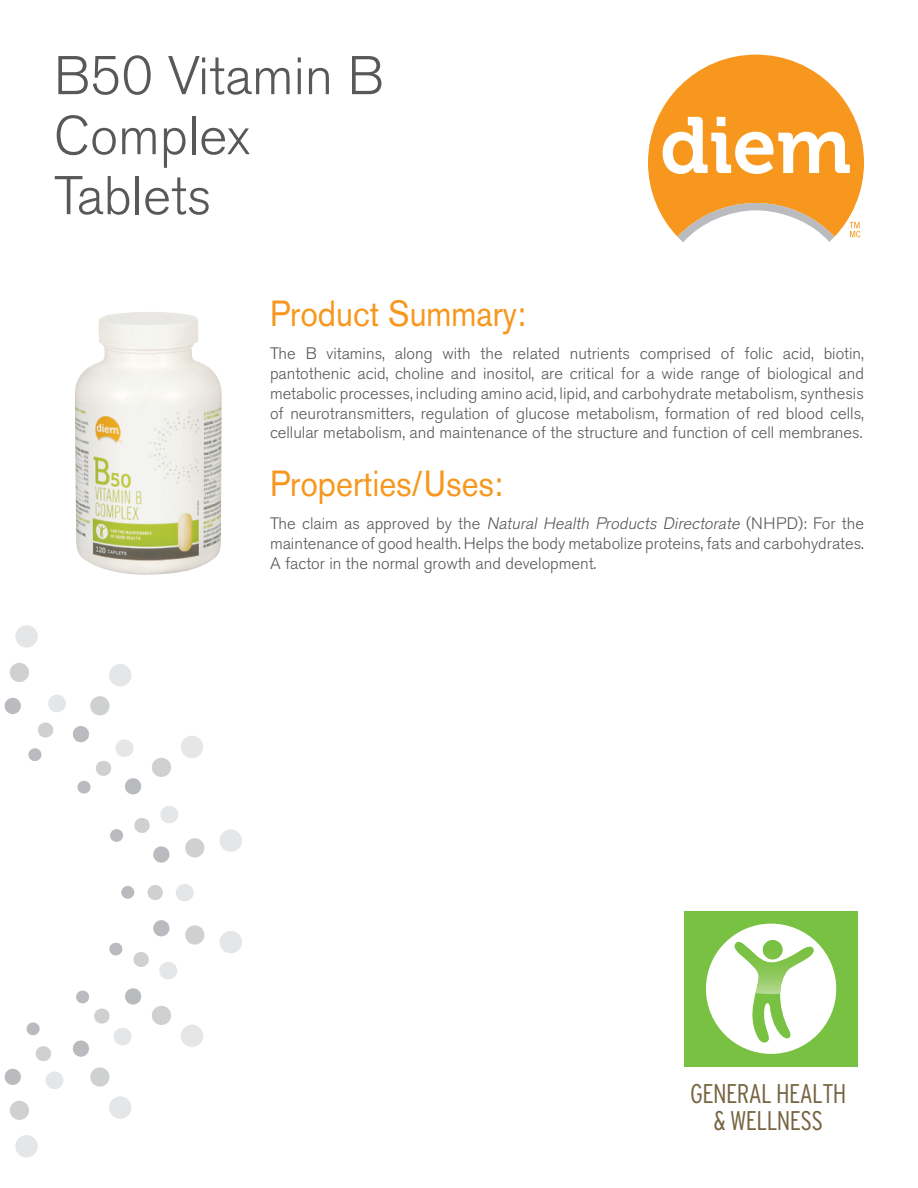
<style>
.page{position:relative;width:918px;height:1188px;background:#fff}
.page>*{position:absolute;margin:0;border:0;box-sizing:border-box;transform-origin:0 0}
._1_-_Titre_Principal{font:300 54px/60px "Akzidenz Grotesk BE";color:#57585a}
._2_-_Titre_Rubrique{font:36px "Akzidenz Grotesk BE";color:#f7971d;scale:.9 1}
.t1{font:300 condensed 27px/27px "Interstate";letter-spacing:-.025em;color:#766340;text-align:center}
._3_et_4_-_Texte_cont{font:300 16.5px/19.8px "Akzidenz Grotesk BE";color:#57585a;text-align:justify}
.s1{font-style:italic}
</style>
<div class="page">
<svg style="left:4px;top:1068px;width:17px;height:17px"></svg>
<svg style="left:153px;top:846px;width:17px;height:17px"></svg>
<svg style="left:4px;top:697px;width:17px;height:17px"></svg>
<svg style="left:153px;top:920px;width:17px;height:17px"></svg>
<svg style="left:10px;top:1100px;width:19px;height:20px"></svg>
<svg style="left:90px;top:696px;width:20px;height:20px"></svg>
<svg style="left:185px;top:838px;width:20px;height:20px"></svg>
<svg style="left:152px;top:1005px;width:19px;height:20px"></svg>
<svg style="left:90px;top:1067px;width:20px;height:20px"></svg>
<svg style="left:10px;top:663px;width:19px;height:19px"></svg>
<svg style="left:152px;top:757px;width:19px;height:20px"></svg>
<svg style="left:185px;top:925px;width:20px;height:20px"></svg>
<svg style="left:15px;top:1135px;width:23px;height:23px"></svg>
<svg style="left:109px;top:664px;width:23px;height:23px"></svg>
<svg style="left:220px;top:829px;width:22px;height:23px"></svg>
<svg style="left:181px;top:1025px;width:22px;height:22px"></svg>
<svg style="left:109px;top:1096px;width:23px;height:23px"></svg>
<svg style="left:15px;top:625px;width:23px;height:23px"></svg>
<svg style="left:181px;top:736px;width:22px;height:22px"></svg>
<svg style="left:220px;top:931px;width:22px;height:22px"></svg>
<div style="left:121px;top:886px;width:13px;height:13px;background:#babbbe;border-radius:50%"></div>
<svg style="left:26px;top:1022px;width:14px;height:14px"></svg>
<svg style="left:28px;top:748px;width:14px;height:13px"></svg>
<svg style="left:110px;top:829px;width:13px;height:13px"></svg>
<svg style="left:109px;top:942px;width:14px;height:14px"></svg>
<div style="left:147px;top:885px;width:16px;height:15px;background:#cfd0d2;border-radius:50%"></div>
<svg style="left:35px;top:1046px;width:16px;height:15px"></svg>
<svg style="left:38px;top:722px;width:16px;height:16px"></svg>
<svg style="left:134px;top:818px;width:16px;height:15px"></svg>
<svg style="left:133px;top:952px;width:16px;height:15px"></svg>
<svg style="left:72px;top:726px;width:70px;height:69px"></svg>
<div style="left:176px;top:884px;width:18px;height:18px;background:#e5e6e8;border-radius:50%"></div>
<svg style="left:72px;top:988px;width:70px;height:69px"></svg>
<svg style="left:46px;top:1072px;width:18px;height:17px"></svg>
<svg style="left:48px;top:695px;width:18px;height:17px"></svg>
<svg style="left:160px;top:806px;width:18px;height:17px"></svg>
<svg style="left:159px;top:962px;width:18px;height:17px"></svg>
<svg style="left:648px;top:55px;width:216px;height:187px"></svg>
<div style="left:684px;top:911px;width:174px;height:156px;background:#79c142"></div>
<div style="left:706px;top:923px;width:130px;height:131px;background:#fff;border-radius:50%"></div>
<svg style="left:734px;top:939px;width:80px;height:105px"></svg>
<img style="left:75px;top:312px;width:147px;height:263px">
<p class="_1_-_Titre_Principal" style="left:54px;top:47px;width:331px">B50 Vitamin B<br>Complex<br>Tablets</p>
<p class="_2_-_Titre_Rubrique" style="left:270px;top:292px;width:286px">Product Summary:</p>
<p class="_3_et_4_-_Texte_cont" style="left:270px;top:344px;width:596px">The B vitamins, along with the related nutrients comprised of folic acid, biotin, pantothenic acid, choline and inositol, are critical for a wide range of biological and metabolic processes, including amino acid, lipid, and carbohydrate metabolism, synthesis of neurotransmitters, regulation of glucose metabolism, formation of red blood cells, cellular metabolism, and maintenance of the structure and function of cell membranes.</p>
<p class="_2_-_Titre_Rubrique" style="left:270px;top:462px;width:260px">Properties/Uses:</p>
<p class="_3_et_4_-_Texte_cont" style="left:270px;top:514px;width:595px">T h e c l a i m as a p p rove d by t h e <span class="s1">Natural Health Products Directorate</span> ( N H P D ) : Fo r t h e maintenance of good health. Helps the body metabolize proteins, fats and carbohydrates.<br>A factor in the normal growth and development.</p>
<h3 class="t1" style="left:690px;top:1080px;width:158px">GENERAL HEALTH &amp; WELLNESS</h3>
</div>
